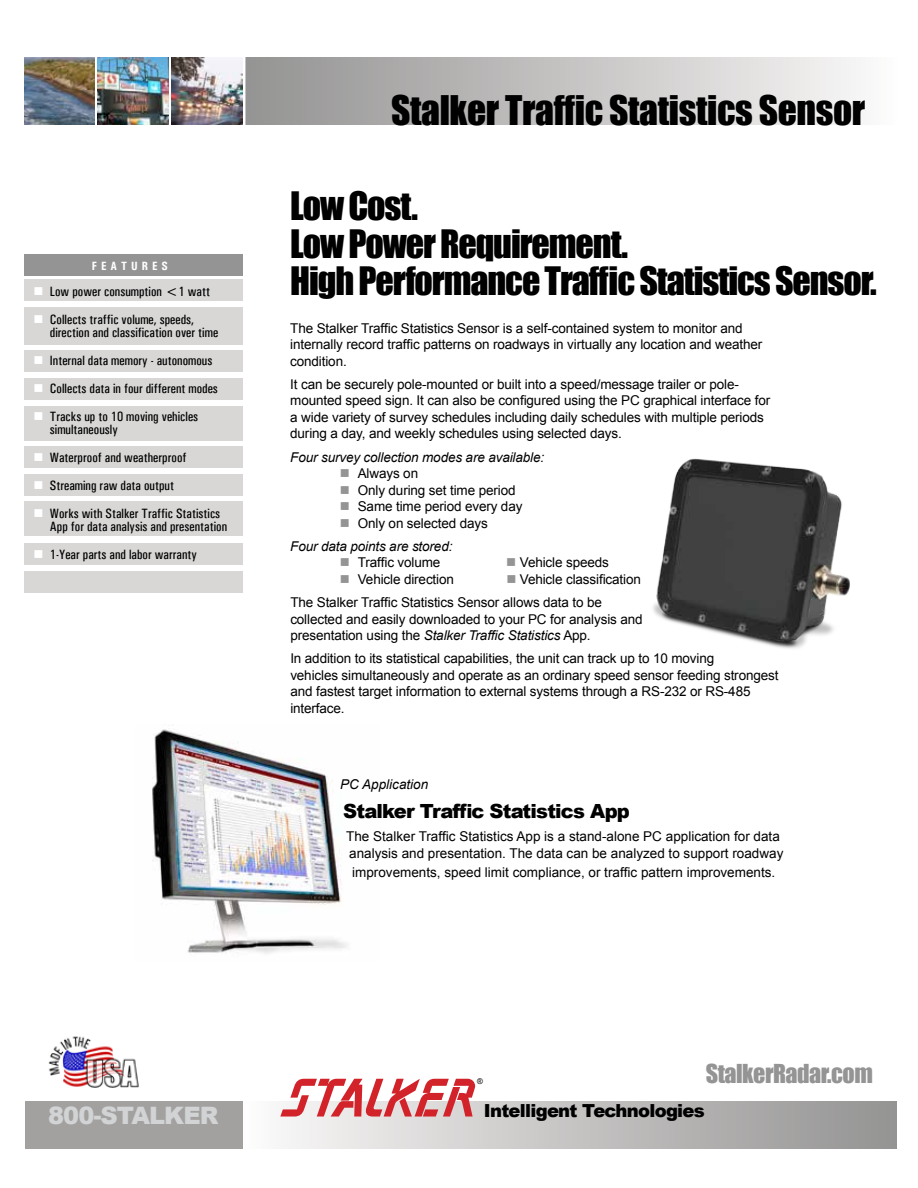
<style>
.page{position:relative;width:918px;height:1188px;background:#fff}
.page>*{position:absolute;margin:0;border:0;box-sizing:border-box;transform-origin:0 0}
.t1{font:37.5px "Impact";letter-spacing:-.01em;color:#000}
.t2{font:36px/37.5px "Impact";letter-spacing:-.03em;color:#000}
.t3{font:24px "Impact";letter-spacing:-.02em;color:#949494}
.t4{font:900 24px "Arial";letter-spacing:-.04em;color:#d1d3d4}
.t5{font:900 19.5px "Arial";letter-spacing:-.04em;color:#000}
.t6{font:900 18px "Arial";letter-spacing:-.04em;color:#000}
.t7{font:13.5px/16.5px "Arial";letter-spacing:-.01em;color:#000}
.t8{font:13.5px/13.2px "Univers Condensed";color:#000}
.t9{font:italic 13.5px/23.2px "Arial";letter-spacing:-.01em;color:#000}
.t10{font:700 12px "Univers Condensed";letter-spacing:.33em;color:#fff}
.t11{font:7.8px "Arial";color:#000}
.s1{color:#fff}
.s2{color:#949494}
.s3{font-style:normal}
.s4{font-style:italic}
</style>
<div class="page">
<div style="left:26px;top:1101px;width:217px;height:48px;background:#a2a1a0"></div>
<div style="left:245px;top:1101px;width:651px;height:47px;background:linear-gradient(to right,#fbfaf9,#939291)"></div>
<div style="left:245px;top:57px;width:651px;height:68px;background:linear-gradient(to right,#939191,#fbf9f9)"></div>
<div style="left:24px;top:279px;width:218px;height:22px;background:#d8d7d6"></div>
<div style="left:24px;top:406px;width:218px;height:35px;background:#d8d7d6"></div>
<div style="left:24px;top:307px;width:218px;height:38px;background:#d8d7d6"></div>
<div style="left:24px;top:446px;width:218px;height:22px;background:#d8d7d6"></div>
<div style="left:24px;top:350px;width:218px;height:22px;background:#d8d7d6"></div>
<div style="left:24px;top:378px;width:218px;height:22px;background:#d8d7d6"></div>
<div style="left:24px;top:501px;width:218px;height:35px;background:#d8d7d6"></div>
<div style="left:24px;top:543px;width:218px;height:22px;background:#d8d7d6"></div>
<div style="left:24px;top:571px;width:218px;height:22px;background:#d8d7d6"></div>
<div style="left:24px;top:474px;width:218px;height:22px;background:#d8d7d6"></div>
<div style="left:24px;top:254px;width:218px;height:22px;background:#949494"></div>
<img style="left:24px;top:57px;width:70px;height:68px">
<img style="left:98px;top:57px;width:70px;height:68px">
<img style="left:172px;top:57px;width:70px;height:68px">
<svg style="left:280px;top:1079px;width:195px;height:38px"></svg>
<img style="left:48px;top:1036px;width:91px;height:52px">
<img style="left:152px;top:729px;width:195px;height:225px">
<img style="left:653px;top:458px;width:197px;height:191px">
<p class="t10" style="left:92px;top:258px;width:78px">FEATURES</p>
<p class="t8" style="left:33px;top:285px;width:178px"><span class="s1">■</span> Low power consumption &lt;1 watt</p>
<p class="t8" style="left:50px;top:313px;width:170px;text-indent:-16px"><span class="s1">■</span> Collects traffic volume, speeds, direction and classification over time</p>
<p class="t8" style="left:33px;top:354px;width:181px"><span class="s1">■</span> Internal data memory - autonomous</p>
<p class="t8" style="left:33px;top:382px;width:186px"><span class="s1">■</span> Collects data in four different modes</p>
<p class="t8" style="left:50px;top:410px;width:150px;text-indent:-16px"><span class="s1">■</span> Tracks up to 10 moving vehicles simultaneously</p>
<p class="t8" style="left:33px;top:451px;width:155px"><span class="s1">■</span> Waterproof and weatherproof</p>
<p class="t8" style="left:33px;top:479px;width:142px"><span class="s1">■</span> Streaming raw data output</p>
<p class="t8" style="left:50px;top:507px;width:179px;text-indent:-16px"><span class="s1">■</span> Works with Stalker Traffic Statistics<br>App for data analysis and presentation</p>
<p class="t8" style="left:33px;top:548px;width:165px"><span class="s1">■</span> 1-Year parts and labor warranty</p>
<h1 class="t1" style="left:391px;top:81px;width:476px">Stalker Traffic Statistics Sensor</h1>
<h2 class="t2" style="left:290px;top:187px;width:340px">Low Cost.<br>Low Power Requirement.</h2>
<h2 class="t2" style="left:290px;top:262px;width:588px">High Performance Traffic Statistics Sensor.</h2>
<p class="t7" style="left:290px;top:320px;width:474px">The Stalker Traffic Statistics Sensor is a self-contained system to monitor and internally record traffic patterns on roadways in virtually any location and weather condition.</p>
<p class="t7" style="left:290px;top:376px;width:481px">It can be securely pole-mounted or built into a speed/message trailer or pole&shy;mounted speed sign. It can also be configured using the PC graphical interface for a wide variety of survey schedules including daily schedules with multiple periods during a day, and weekly schedules using selected days.</p>
<p class="t9" style="left:290px;top:446px;width:255px">Four survey collection modes are available:</p>
<p class="t7" style="left:340px;top:465px;width:80px"><span class="s2">■</span> Always on</p>
<p class="t7" style="left:340px;top:482px;width:177px"><span class="s2">■</span> Only during set time period</p>
<p class="t7" style="left:340px;top:498px;width:184px"><span class="s2">■</span> Same time period every day</p>
<p class="t9" style="left:290px;top:512px;width:199px;text-indent:49px"><span class="s2">■</span> <span class="s3">Only on selected days<br></span>Four data points are stored:</p>
<p class="t7" style="left:340px;top:555px;width:102px"><span class="s2">■</span> Traffic volume</p>
<p class="t7" style="left:506px;top:555px;width:104px"><span class="s2">■</span> Vehicle speeds</p>
<p class="t7" style="left:340px;top:571px;width:116px"><span class="s2">■</span> Vehicle direction</p>
<p class="t7" style="left:290px;top:568px;width:352px;line-height:23.2px;text-indent:216px"><span class="s2">■</span> Vehicle classification<br>The Stalker Traffic Statistics Sensor allows data to be</p>
<p class="t7" style="left:290px;top:611px;width:354px">collected and easily downloaded to your PC for analysis and presentation using the <span class="s4">Stalker Traffic Statistics</span> App.</p>
<p class="t7" style="left:290px;top:651px;width:490px">In addition to its statistical capabilities, the unit can track up to 10 moving<br>vehicles simultaneously and operate as an ordinary speed sensor feeding strongest and fastest target information to external systems through a RS-232 or RS-485 interface.</p>
<p class="t9" style="left:340px;top:772px;width:90px">PC Application</p>
<h3 class="t5" style="left:343px;top:797px;width:288px">Stalker Traffic Statistics App</h3>
<p class="t7" style="left:346px;top:828px;width:439px">The Stalker Traffic Statistics App is a stand-alone PC application for data analysis and presentation. The data can be analyzed to support roadway</p>
<p class="t7" style="left:352px;top:864px;width:425px">improvements, speed limit compliance, or traffic pattern improvements.</p>
<p class="t11" style="left:477px;top:1076px;width:7px">®</p>
<h3 class="t3" style="left:706px;top:1055px;width:169px">StalkerRadar.com</h3>
<h3 class="t4" style="left:48px;top:1098px;width:172px">800-STALKER</h3>
<h3 class="t6" style="left:484px;top:1097px;width:223px">Intelligent Technologies</h3>
</div>
